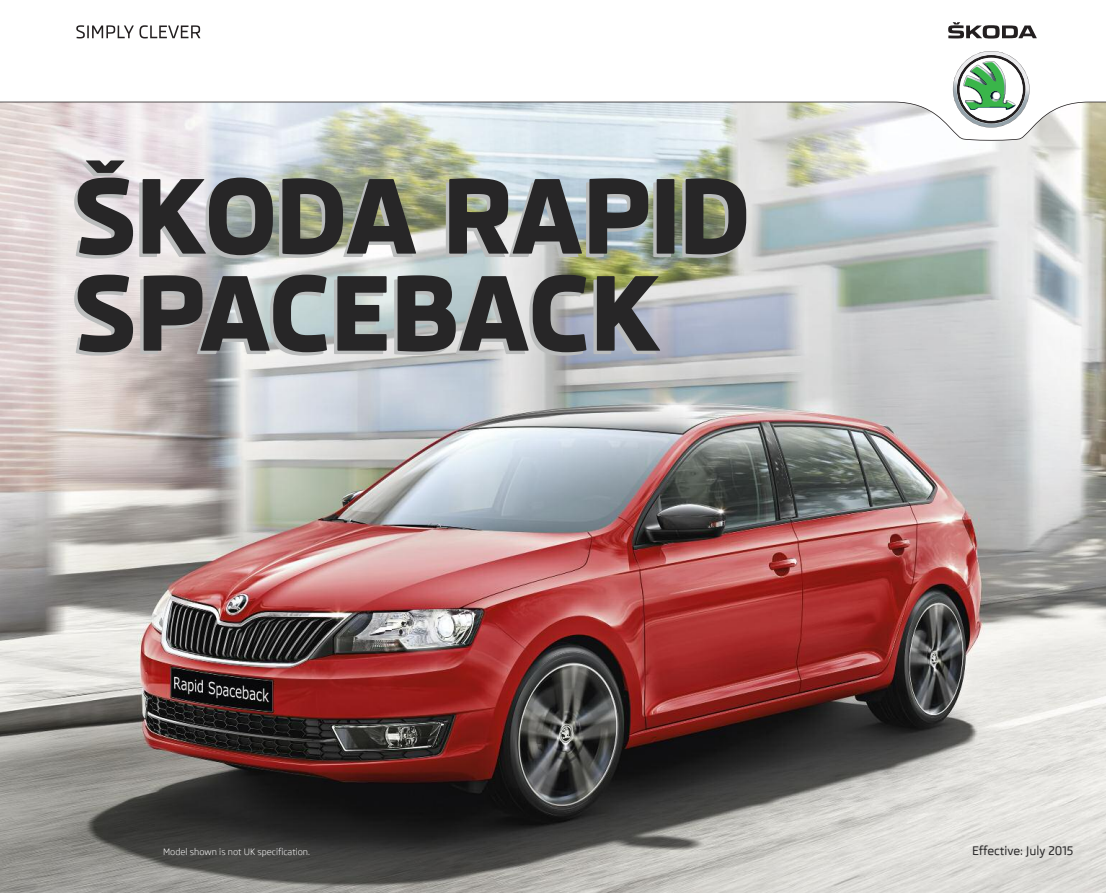
<style>
.page{position:relative;width:1106px;height:893px;background:#fff}
.page>*{position:absolute;margin:0;border:0;box-sizing:border-box;transform-origin:0 0}
.t1{font:800 103.5px/97.1px "Skoda Pro";letter-spacing:-.005em;color:#272627}
.t2{font:500 12px "Skoda Pro";color:#272627}
.t3{font:9px "Skoda Pro";color:#fff}
</style>
<div class="page">
<img style="left:0;top:141px;width:1106px;height:752px">
<svg style="left:0;top:28px;width:1106px;height:74px"></svg>
<svg style="left:0;top:102px;width:1106px;height:39px"></svg>
<svg style="left:953px;top:51px;width:76px;height:77px"></svg>
<svg style="left:948px;top:22px;width:88px;height:17px"></svg>
<svg style="left:76px;top:25px;width:124px;height:13px"></svg>
<img style="left:965px;top:91px;width:43px;height:18px">
<h1 class="t1" style="left:74px;top:168px;width:678px">ŠKODA RAPID<br>SPACEBACK</h1>
<p class="t3" style="left:163px;top:847px;width:148px">Model shown is not UK specification.</p>
<h2 class="t2" style="left:972px;top:843px;width:103px">Effective: July 2015</h2>
</div>
